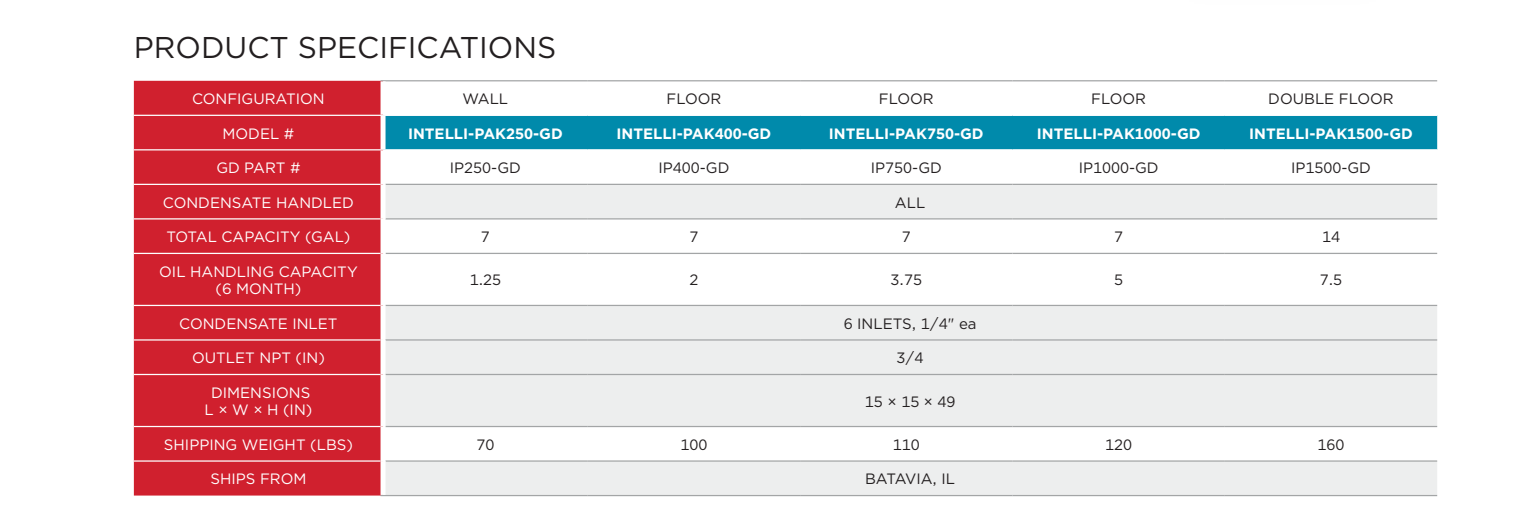
<style>
.page{position:relative;width:1529px;height:530px;background:#fff}
.page>*{position:absolute;margin:0;border:0;box-sizing:border-box;transform-origin:0 0}
.t1{font:30px "Gotham";color:#231f20}
.t2{font:15px/17.5px "Gotham";color:#fff;text-align:center}
.t3{font:15px "Gotham";color:#231f20}
.t4{font:700 15px "Gotham";color:#fff}
</style>
<div class="page">
<div style="left:134px;top:81px;width:247px;height:414px;background:#d0202e"></div>
<div style="left:386px;top:116px;width:1051px;height:33px;background:#008aab"></div>
<svg style="left:386px;top:185px;width:1051px;height:310px;fill:#edeeee"></svg>
<hr style="left:386px;top:253px;width:202px;height:1px;background:#a3a5a6">
<hr style="left:588px;top:253px;width:212px;height:1px;background:#a3a5a6">
<hr style="left:800px;top:253px;width:212px;height:1px;background:#a3a5a6">
<hr style="left:1012px;top:253px;width:213px;height:1px;background:#a3a5a6">
<hr style="left:1225px;top:253px;width:212px;height:1px;background:#a3a5a6">
<hr style="left:381px;top:80px;width:207px;height:1px;background:#a3a5a6">
<hr style="left:588px;top:80px;width:212px;height:1px;background:#a3a5a6">
<hr style="left:800px;top:80px;width:212px;height:1px;background:#a3a5a6">
<hr style="left:1012px;top:80px;width:213px;height:1px;background:#a3a5a6">
<hr style="left:1225px;top:80px;width:212px;height:1px;background:#a3a5a6">
<hr style="left:386px;top:460px;width:202px;height:1px;background:#a3a5a6">
<hr style="left:588px;top:460px;width:212px;height:1px;background:#a3a5a6">
<hr style="left:800px;top:460px;width:212px;height:1px;background:#a3a5a6">
<hr style="left:1012px;top:460px;width:213px;height:1px;background:#a3a5a6">
<hr style="left:1225px;top:460px;width:212px;height:1px;background:#a3a5a6">
<hr style="left:381px;top:495px;width:207px;height:1px;background:#a3a5a6">
<hr style="left:588px;top:495px;width:212px;height:1px;background:#a3a5a6">
<hr style="left:800px;top:495px;width:212px;height:1px;background:#a3a5a6">
<hr style="left:1012px;top:495px;width:213px;height:1px;background:#a3a5a6">
<hr style="left:1225px;top:495px;width:212px;height:1px;background:#a3a5a6">
<hr style="left:386px;top:184px;width:202px;height:1px;background:#a3a5a6">
<hr style="left:588px;top:184px;width:212px;height:1px;background:#a3a5a6">
<hr style="left:800px;top:184px;width:212px;height:1px;background:#a3a5a6">
<hr style="left:1012px;top:184px;width:213px;height:1px;background:#a3a5a6">
<hr style="left:1225px;top:184px;width:212px;height:1px;background:#a3a5a6">
<hr style="left:386px;top:218px;width:202px;height:1px;background:#a3a5a6">
<hr style="left:588px;top:218px;width:212px;height:1px;background:#a3a5a6">
<hr style="left:800px;top:218px;width:212px;height:1px;background:#a3a5a6">
<hr style="left:1012px;top:218px;width:213px;height:1px;background:#a3a5a6">
<hr style="left:1225px;top:218px;width:212px;height:1px;background:#a3a5a6">
<hr style="left:134px;top:115px;width:249px;height:1px;background:#fff">
<hr style="left:134px;top:149px;width:249px;height:1px;background:#fff">
<hr style="left:134px;top:184px;width:247px;height:1px;background:#fff">
<hr style="left:134px;top:218px;width:247px;height:1px;background:#fff">
<hr style="left:134px;top:253px;width:247px;height:1px;background:#fff">
<hr style="left:134px;top:305px;width:247px;height:1px;background:#fff">
<hr style="left:134px;top:339px;width:247px;height:1px;background:#fff">
<hr style="left:134px;top:374px;width:247px;height:1px;background:#fff">
<hr style="left:134px;top:426px;width:247px;height:1px;background:#fff">
<hr style="left:134px;top:460px;width:247px;height:1px;background:#fff">
<hr style="left:386px;top:305px;width:202px;height:1px;background:#a3a5a6">
<hr style="left:588px;top:305px;width:212px;height:1px;background:#a3a5a6">
<hr style="left:800px;top:305px;width:212px;height:1px;background:#a3a5a6">
<hr style="left:1012px;top:305px;width:213px;height:1px;background:#a3a5a6">
<hr style="left:1225px;top:305px;width:212px;height:1px;background:#a3a5a6">
<hr style="left:386px;top:339px;width:202px;height:1px;background:#a3a5a6">
<hr style="left:588px;top:339px;width:212px;height:1px;background:#a3a5a6">
<hr style="left:800px;top:339px;width:212px;height:1px;background:#a3a5a6">
<hr style="left:1012px;top:339px;width:213px;height:1px;background:#a3a5a6">
<hr style="left:1225px;top:339px;width:212px;height:1px;background:#a3a5a6">
<hr style="left:386px;top:374px;width:202px;height:1px;background:#a3a5a6">
<hr style="left:588px;top:374px;width:212px;height:1px;background:#a3a5a6">
<hr style="left:800px;top:374px;width:212px;height:1px;background:#a3a5a6">
<hr style="left:1012px;top:374px;width:213px;height:1px;background:#a3a5a6">
<hr style="left:1225px;top:374px;width:212px;height:1px;background:#a3a5a6">
<hr style="left:386px;top:426px;width:202px;height:1px;background:#a3a5a6">
<hr style="left:588px;top:426px;width:212px;height:1px;background:#a3a5a6">
<hr style="left:800px;top:426px;width:212px;height:1px;background:#a3a5a6">
<hr style="left:1012px;top:426px;width:213px;height:1px;background:#a3a5a6">
<hr style="left:1225px;top:426px;width:212px;height:1px;background:#a3a5a6">
<h1 class="t1" style="left:134px;top:28px;width:424px">PRODUCT SPECIFICATIONS</h1>
<p class="t2" style="left:192px;top:90px;width:134px">CONFIGURATION</p>
<p class="t3" style="left:463px;top:89px;width:47px">WALL</p>
<p class="t3" style="left:666px;top:89px;width:56px">FLOOR</p>
<p class="t3" style="left:879px;top:89px;width:56px">FLOOR</p>
<p class="t3" style="left:1091px;top:89px;width:56px">FLOOR</p>
<p class="t3" style="left:1268px;top:89px;width:127px">DOUBLE FLOOR</p>
<p class="t2" style="left:223px;top:124px;width:73px">MODEL #</p>
<p class="t4" style="left:408px;top:123px;width:156px">INTELLI-PAK250-GD</p>
<p class="t4" style="left:617px;top:123px;width:156px">INTELLI-PAK400-GD</p>
<p class="t4" style="left:829px;top:123px;width:156px">INTELLI-PAK750-GD</p>
<p class="t4" style="left:1037px;top:123px;width:165px">INTELLI-PAK1000-GD</p>
<p class="t4" style="left:1249px;top:123px;width:165px">INTELLI-PAK1500-GD</p>
<p class="t2" style="left:216px;top:159px;width:86px">GD PART #</p>
<p class="t3" style="left:450px;top:158px;width:72px">IP250-GD</p>
<p class="t3" style="left:658px;top:158px;width:72px">IP400-GD</p>
<p class="t3" style="left:871px;top:158px;width:72px">IP750-GD</p>
<p class="t3" style="left:1079px;top:158px;width:81px">IP1000-GD</p>
<p class="t3" style="left:1291px;top:158px;width:81px">IP1500-GD</p>
<p class="t2" style="left:163px;top:193px;width:193px">CONDENSATE HANDLED</p>
<p class="t3" style="left:895px;top:193px;width:32px">ALL</p>
<p class="t2" style="left:166px;top:228px;width:186px">TOTAL CAPACITY (GAL)</p>
<p class="t3" style="left:481px;top:227px;width:11px">7</p>
<p class="t3" style="left:689px;top:227px;width:11px">7</p>
<p class="t3" style="left:902px;top:227px;width:11px">7</p>
<p class="t3" style="left:1114px;top:227px;width:11px">7</p>
<p class="t3" style="left:1322px;top:227px;width:20px">14</p>
<p class="t2" style="left:159px;top:262px;width:200px">OIL HANDLING CAPACITY (6 MONTH)</p>
<p class="t3" style="left:470px;top:270px;width:33px">1.25</p>
<p class="t3" style="left:689px;top:270px;width:11px">2</p>
<p class="t3" style="left:891px;top:270px;width:33px">3.75</p>
<p class="t3" style="left:1114px;top:270px;width:11px">5</p>
<p class="t3" style="left:1320px;top:270px;width:24px">7.5</p>
<p class="t2" style="left:179px;top:314px;width:160px">CONDENSATE INLET</p>
<p class="t3" style="left:844px;top:314px;width:134px">6 INLETS, 1/4" ea</p>
<p class="t2" style="left:192px;top:349px;width:134px">OUTLET NPT (IN)</p>
<p class="t3" style="left:897px;top:348px;width:29px">3/4</p>
<p class="t2" style="left:205px;top:383px;width:109px">DIMENSIONS<br>L × W × H (IN)</p>
<p class="t3" style="left:865px;top:391px;width:92px">15 × 15 × 49</p>
<p class="t2" style="left:164px;top:435px;width:191px">SHIPPING WEIGHT (LBS)</p>
<p class="t3" style="left:476px;top:435px;width:20px">70</p>
<p class="t3" style="left:680px;top:435px;width:29px">100</p>
<p class="t3" style="left:893px;top:435px;width:29px">110</p>
<p class="t3" style="left:1105px;top:435px;width:29px">120</p>
<p class="t3" style="left:1317px;top:435px;width:29px">160</p>
<p class="t2" style="left:211px;top:470px;width:97px">SHIPS FROM</p>
<p class="t3" style="left:865px;top:469px;width:92px">BATAVIA, IL</p>
</div>
